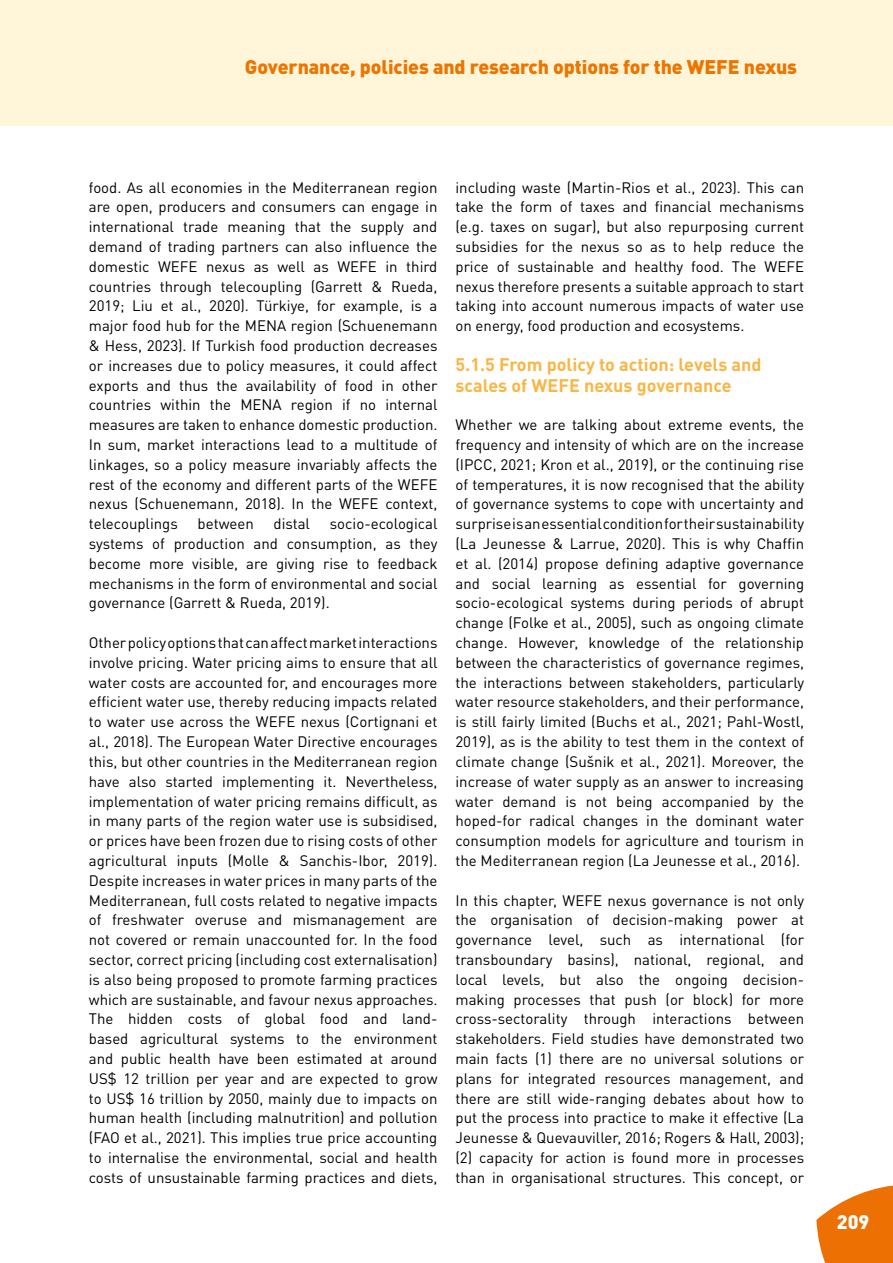
<style>
.page{position:relative;width:893px;height:1263px;background:#fff}
.page>*{position:absolute;margin:0;border:0;box-sizing:border-box;transform-origin:0 0}
.t1{font:900 19.5px "DIN Pro";letter-spacing:-.005em;color:#ee7400}
.t2{font:900 19.5px "DIN Pro";color:#fff}
.Section_2{font:700 18px/21.6px "DIN Pro";color:#f9b645}
.t3{font:15px/19.8px "DIN Pro";color:#000;text-align:justify}
</style>
<div class="page">
<div style="left:0;top:0;width:893px;height:126px;background:#fff6d9"></div>
<hr style="left:0;top:0;width:893px;height:1px;background:#fff3cc">
<svg style="left:816px;top:1185px;width:77px;height:78px"></svg>
<h1 class="t1" style="left:245px;top:50px;width:554px">Governance, policies and research options for the WEFE nexus</h1>
<p class="t3" style="left:89px;top:176px;width:350px">food. As all economies in the Mediterranean region are open, producers and consumers can engage in international trade meaning that the supply and demand of trading partners can also influence the domestic WEFE nexus as well as WEFE in third countries through telecoupling (Garrett &amp; Rueda, 2019; Liu et al., 2020). Türkiye, for example, is a major food hub for the MENA region (Schuenemann &amp; Hess, 2023). If Turkish food production decreases or increases due to policy measures, it could affect exports and thus the availability of food in other countries within the MENA region if no internal measures are taken to enhance domestic production.<br>In sum, market interactions lead to a multitude of linkages, so a policy measure invariably affects the rest of the economy and different parts of the WEFE nexus (Schuenemann, 2018). In the WEFE context, telecouplings</p>
<p class="t3" style="left:89px;top:512px;width:350px;text-indent:241px">socio-ecological systems of production and consumption, as they become more visible, are giving rise to feedback mechanisms in the form of environmental and social governance (Garrett &amp; Rueda, 2019).</p>
<p class="t3" style="left:89px;top:631px;width:350px">Other policy options that can affect market interactions involve pricing. Water pricing aims to ensure that all water costs are accounted for, and encourages more efficient water use, thereby reducing impacts related to water use across the WEFE nexus (Cortignani et al., 2018). The European Water Directive encourages this, but other countries in the Mediterranean region have also started implementing it. Nevertheless, implementation of water pricing remains difficult, as in many parts of the region water use is subsidised, or prices have been frozen due to rising costs of other agricultural inputs (Molle &amp; Sanchis-Ibor, 2019).<br>Despite increases in water prices in many parts of the Mediterranean, full costs related to negative impacts of freshwater overuse and mismanagement are not covered or remain unaccounted for. In the food sector, correct pricing (including cost externalisation) is also being proposed to promote farming practices which are sustainable, and favour nexus approaches.<br>The hidden costs of global food and land&shy;based agricultural systems to the environment and public health have been estimated at around US$ 12 trillion per year and are expected to grow to US$ 16 trillion by 2050, mainly due to impacts on human health (including malnutrition) and pollution (FAO et al., 2021). This implies true price accounting to internalise the environmental, social and health costs of unsustainable farming practices and diets,</p>
<p class="t3" style="left:198px;top:512px;width:58px">between</p>
<p class="t3" style="left:274px;top:512px;width:38px">distal</p>
<p class="t3" style="left:455px;top:176px;width:350px">including waste (Martin-Rios et al., 2023). This can take the form of taxes and financial mechanisms (e.g. taxes on sugar), but also repurposing current subsidies for the nexus so as to help reduce the price of sustainable and healthy food. The WEFE nexus therefore presents a suitable approach to start taking into account numerous impacts of water use on energy, food production and ecosystems.</p>
<p class="Section_2" style="left:455px;top:351px;width:308px">5.1.5 From policy to action: levels and scales of WEFE nexus governance</p>
<p class="t3" style="left:455px;top:413px;width:350px">Whether we are talking about extreme events, the frequency and intensity of which are on the increase (IPCC, 2021; Kron et al., 2019), or the continuing rise of temperatures, it is now recognised that the ability of governance systems to cope with uncertainty and surprise is an essential condition for their sustainability (La Jeunesse &amp; Larrue, 2020). This is why Chaffin et al. (2014) propose defining adaptive governance and social learning as essential for governing socio-ecological systems during periods of abrupt change (Folke et al., 2005), such as ongoing climate change. However, knowledge of the relationship between the characteristics of governance regimes, the interactions between stakeholders, particularly water resource stakeholders, and their performance, is still fairly limited (Buchs et al., 2021; Pahl-Wostl, 2019), as is the ability to test them in the context of climate change (Sušnik et al., 2021). Moreover, the increase of water supply as an answer to increasing water demand is not being accompanied by the hoped-for radical changes in the dominant water consumption models for agriculture and tourism in the Mediterranean region (La Jeunesse et al., 2016).</p>
<p class="t3" style="left:455px;top:889px;width:350px">In this chapter, WEFE nexus governance is not only the organisation of decision-making power at governance level, such as international (for transboundary basins), national, regional, and local levels, but also the ongoing decision&shy;making processes that push (or block) for more cross-sectorality through interactions between stakeholders. Field studies have demonstrated two main facts (1) there are no universal solutions or plans for integrated resources management, and there are still wide-ranging debates about how to put the process into practice to make it effective (La Jeunesse &amp; Quevauviller, 2016; Rogers &amp; Hall, 2003); (2) capacity for action is found more in processes than in organisational structures. This concept, or</p>
<h1 class="t2" style="left:837px;top:1205px;width:34px">209</h1>
</div>
